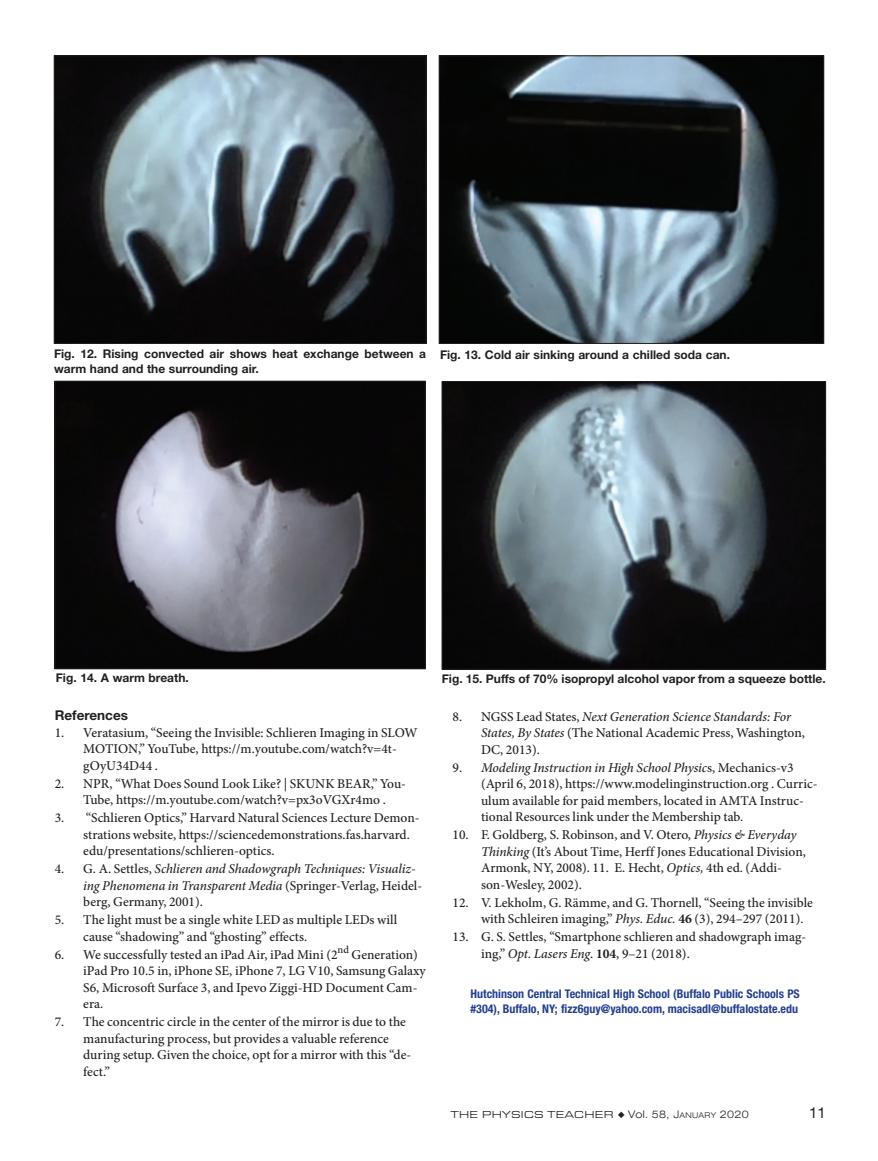
<style>
.page{position:relative;width:878px;height:1161px;background:#fff}
.page>*{position:absolute;margin:0;border:0;box-sizing:border-box;transform-origin:0 0}
.t1{font:15px "Helvetica Neue LT Std";color:#231f20}
.reference{font:500 13.5px/16.5px "Minion Pro";color:#231f20}
.reference-2{font:italic 500 13.5px/16.5px "Minion Pro";letter-spacing:-.01em;color:#231f20}
.subhead_minor{font:700 13.5px "Helvetica Neue LT Std";color:#231f20}
.t2{font:700 12px/14.9px "Helvetica Neue LT Std";color:#231f20}
.authinfo{font:700 condensed 12px/15px "Helvetica Neue LT Std";color:#253f8e}
.t3{font:10.5px "Eurostile Extended Roman DTC";letter-spacing:.03em;color:#231f20}
.s1{font-style:normal}
.s2{font-style:italic}
.s3{font-weight:700}
.s4{font-family:"Helvetica Neue LT Std";font-weight:300;font-stretch:expanded}
.s5{font-family:"Helvetica Neue LT Std";font-weight:300;font-stretch:expanded;font-size:7.8px}
</style>
<div class="page">
<img style="left:56px;top:58px;width:368px;height:284px">
<div style="left:54px;top:56px;width:372px;height:288px;border:1px solid #231f20"></div>
<img style="left:441px;top:58px;width:381px;height:284px">
<div style="left:439px;top:56px;width:385px;height:288px;border:1px solid #231f20"></div>
<img style="left:57px;top:383px;width:366px;height:284px">
<div style="left:55px;top:381px;width:370px;height:288px;border:1px solid #231f20"></div>
<img style="left:444px;top:383px;width:379px;height:284px">
<div style="left:442px;top:381px;width:383px;height:288px;border:1px solid #231f20"></div>
<p class="t2" style="left:54px;top:346px;width:373px">Fig. 12. Rising convected air shows heat exchange between a warm hand and the surrounding air.</p>
<p class="t2" style="left:440px;top:347px;width:291px">Fig. 13. Cold air sinking around a chilled soda can.</p>
<p class="t2" style="left:56px;top:670px;width:134px">Fig. 14. A warm breath.</p>
<p class="t2" style="left:442px;top:671px;width:385px">Fig. 15. Puffs of 70% isopropyl alcohol vapor from a squeeze bottle.</p>
<p class="subhead_minor" style="left:55px;top:707px;width:75px">References</p>
<p class="reference" style="left:83px;top:724px;width:336px;text-indent:-28px">1. Veratasium, “Seeing the Invisible: Schlieren Imaging in SLOW<br>MOTION,” YouTube, https://m.youtube.com/watch?v=4t&shy;gOyU34D44 .</p>
<p class="reference" style="left:83px;top:775px;width:324px;text-indent:-28px">2. NPR, “What Does Sound Look Like? | SKUNK BEAR,” You-<br>Tube, https://m.youtube.com/watch?v=px3oVGXr4mo .</p>
<p class="reference" style="left:83px;top:809px;width:338px;text-indent:-28px">3. “Schlieren Optics,” Harvard Natural Sciences Lecture Demon&shy;strations website, https://sciencedemonstrations.fas.harvard. edu/presentations/schlieren-optics.</p>
<p class="reference-2" style="left:83px;top:860px;width:340px;text-indent:-28px"><span class="s1">4. G. A. Settles,</span> Schlieren and Shadowgraph Techniques: Visualiz&shy;ing Phenomena in Transparent Media <span class="s1">(Springer-Verlag, Heidel&shy;berg, Germany, 2001).</span></p>
<p class="reference" style="left:83px;top:911px;width:315px;text-indent:-28px">5. The light must be a single white LED as multiple LEDs will cause “shadowing” and “ghosting” effects.</p>
<p class="reference" style="left:83px;top:946px;width:344px;text-indent:-28px">6. We successfully tested an iPad Air, iPad Mini (2<sup>nd</sup> Generation) iPad Pro 10.5 in, iPhone SE, iPhone 7, LG V10, Samsung Galaxy S6, Microsoft Surface 3, and Ipevo Ziggi-HD Document Cam&shy;era.</p>
<p class="reference" style="left:83px;top:1013px;width:329px;text-indent:-28px">7. The concentric circle in the center of the mirror is due to the manufacturing process, but provides a valuable reference during setup. Given the choice, opt for a mirror with this “de&shy;fect.”</p>
<p class="reference" style="left:481px;top:708px;width:325px;text-indent:-28px">8. NGSS Lead States, <span class="s2">Next Generation Science Standards: For<br>States, By States</span> (The National Academic Press, Washington,<br>DC, 2013).</p>
<p class="reference" style="left:481px;top:759px;width:338px;text-indent:-28px">9. <span class="s2">Modeling Instruction in High School Physic</span>s, Mechanics-v3 (April 6, 2018), https://www.modelinginstruction.org . Curric&shy;ulum available for paid members, located in AMTA Instruc&shy;tional Resources link under the Membership tab.</p>
<p class="reference" style="left:481px;top:827px;width:326px;text-indent:-28px">10. F. Goldberg, S. Robinson, and V. Otero, <span class="s2">Physics &amp; Everyday Thinking</span> (It’s About Time, Herff Jones Educational Division, Armonk, NY, 2008). 11. E. Hecht, <span class="s2">Optics,</span> 4th ed. (Addi&shy;son-Wesley, 2002).</p>
<p class="reference" style="left:481px;top:894px;width:333px;text-indent:-28px">12. V. Lekholm, G. Rämme, and G. Thornell, “Seeing the invisible with Schleiren imaging,” <span class="s2">Phys. Educ.</span> <span class="s3">46</span> (3), 294–297 (2011).</p>
<p class="reference" style="left:481px;top:929px;width:326px;text-indent:-28px">13. G. S. Settles, “Smartphone schlieren and shadowgraph imag&shy;ing,” <span class="s2">Opt. Lasers Eng</span>. <span class="s3">104</span>, 9–21 (2018).</p>
<p class="authinfo" style="left:470px;top:986px;width:331px">Hutchinson Central Technical High School (Buffalo Public Schools PS #304), Buffalo, NY; fizz6guy@yahoo.com, macisadl@buffalostate.edu</p>
<p class="t3" style="left:451px;top:1109px;width:299px">THE PHYSICS TEACHER ◆ <span class="s4">V</span><span class="s4">ol.</span> <span class="s4">58, J</span><span class="s5">ANUARY</span> <span class="s4">2</span><span class="s4">020</span></p>
<p class="t1" style="left:809px;top:1103px;width:18px">11</p>
</div>
